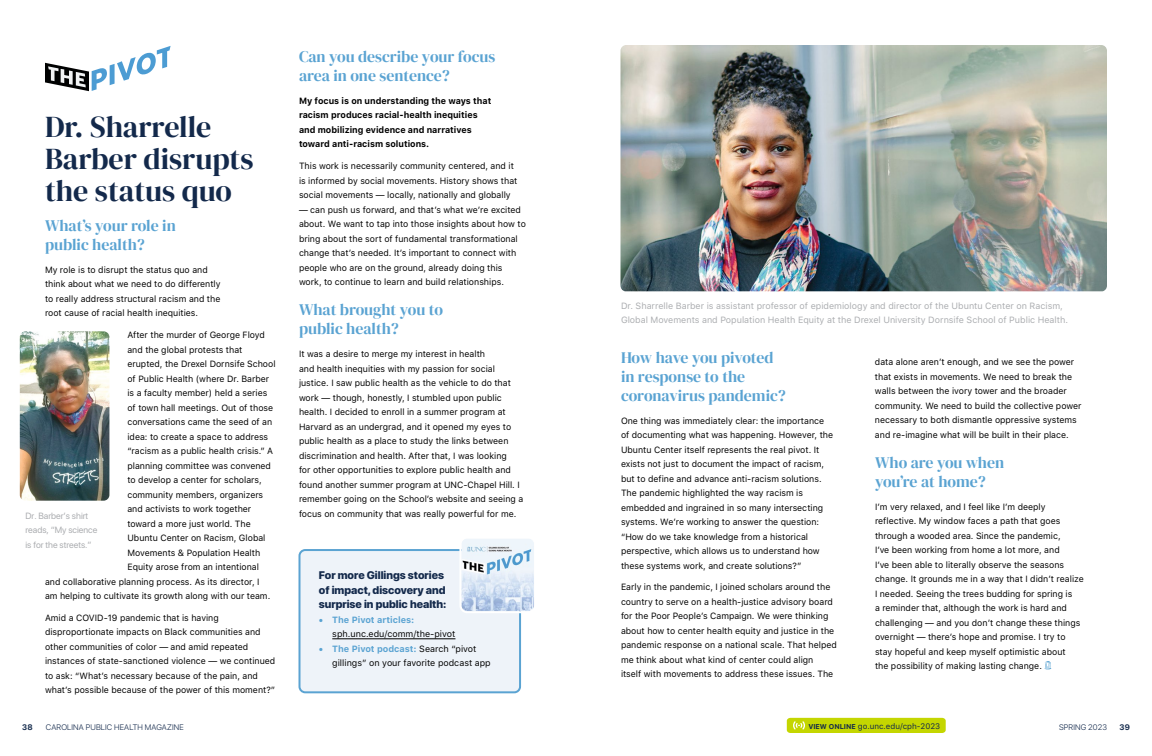
<style>
.page{position:relative;width:1152px;height:756px;background:#fff}
.page>*{position:absolute;margin:0;border:0;box-sizing:border-box;transform-origin:0 0}
.t1{font:30px/32px "DM Serif Display";color:#13294b}
.t2{font:16.1px/19.1px "DM Serif Display";color:#5aa3d2}
.t3{font:800 11px/14.5px "SF Pro Display";color:#13294b}
.t4{font:9px/14.5px "SF Pro Text";color:#000}
.t5{font:9px/14.5px "SF Pro Text";color:#abadb0}
.t6{font:700 9px/14.5px "SF Pro Text";color:#000}
.t7{font:9px/14.5px "SF Pro Display";color:#abadb0}
.t8{font:700 9px "SF Pro Text";color:#5aa3d2}
.t9{font:300 8px "SF Pro Display";letter-spacing:.02em;color:#13294b}
.t10{font:8px "SF Pro Text";color:#13294b}
.t11{font:700 8px "SF Pro Display";color:#13294b}
.s1{font-weight:700;color:#5aa3d2}
.s2{font-weight:700;font-size:7px}
</style>
<div class="page">
<img style="left:621px;top:45px;width:486px;height:246px">
<svg style="left:45px;top:46px;width:126px;height:45px"></svg>
<svg style="left:1044px;top:661px;width:7px;height:8px"></svg>
<img style="left:20px;top:331px;width:89px;height:170px">
<div style="left:300px;top:550px;width:220px;height:142px;background:#eef3f9;border-radius:6px"></div>
<div style="left:299px;top:549px;width:222px;height:144px;border:2px solid #5aa3d2;border-radius:6px"></div>
<hr style="left:332px;top:639px;width:123px;height:1px;background:#000">
<img style="left:462px;top:539px;width:71px;height:71px">
<div style="left:459px;top:536px;width:77px;height:77px;border:2px solid #fff;border-radius:7px"></div>
<div style="left:787px;top:718px;width:159px;height:15px;background:#c4d600"></div>
<h1 class="t1" style="left:45px;top:111px;width:210px">Dr. Sharrelle<br>Barber disrupts the status quo</h1>
<h2 class="t2" style="left:45px;top:216px;width:132px">What’s your role in public health?</h2>
<p class="t4" style="left:45px;top:262px;width:177px">My role is to disrupt the status quo and think about what we need to do differently to really address structural racism and the root cause of racial health inequities.</p>
<p class="t4" style="left:127px;top:327px;width:139px">After the murder of George Floyd</p>
<p class="t4" style="left:127px;top:342px;width:116px">and the global protests that</p>
<p class="t4" style="left:127px;top:356px;width:150px">erupted, the Drexel Dornsife School</p>
<p class="t4" style="left:127px;top:371px;width:143px">of Public Health (where Dr. Barber</p>
<p class="t4" style="left:127px;top:385px;width:141px">is a faculty member) held a series</p>
<p class="t4" style="left:127px;top:400px;width:147px">of town hall meetings. Out of those</p>
<p class="t4" style="left:127px;top:414px;width:146px">conversations came the seed of an</p>
<p class="t4" style="left:127px;top:429px;width:142px">idea: to create a space to address</p>
<p class="t4" style="left:127px;top:443px;width:147px">“racism as a public health crisis.” A</p>
<p class="t4" style="left:127px;top:458px;width:145px">planning committee was convened</p>
<p class="t4" style="left:127px;top:472px;width:136px">to develop a center for scholars,</p>
<p class="t4" style="left:127px;top:487px;width:137px">community members, organizers</p>
<p class="t4" style="left:127px;top:501px;width:125px">and activists to work together</p>
<p class="t4" style="left:127px;top:516px;width:125px">toward a more just world. The</p>
<p class="t4" style="left:127px;top:530px;width:140px">Ubuntu Center on Racism, Global</p>
<p class="t4" style="left:127px;top:545px;width:134px">Movements &amp; Population Health</p>
<p class="t4" style="left:127px;top:559px;width:133px">Equity arose from an intentional</p>
<p class="t4" style="left:45px;top:574px;width:216px">and collaborative planning process. As its director, I</p>
<p class="t4" style="left:45px;top:588px;width:227px">am helping to cultivate its growth along with our team.</p>
<p class="t4" style="left:45px;top:610px;width:232px">Amid a COVID-19 pandemic that is having disproportionate impacts on Black communities and other communities of color — and amid repeated instances of state-sanctioned violence — we continued to ask: “What’s necessary because of the pain, and what’s possible because of the power of this moment?”</p>
<p class="t7" style="left:25px;top:508px;width:73px">Dr. Barber’s shirt reads, “My science is for the streets.”</p>
<h2 class="t2" style="left:299px;top:47px;width:198px">Can you describe your focus area in one sentence?</h2>
<p class="t6" style="left:299px;top:93px;width:194px">My focus is on understanding the ways that racism produces racial-health inequities and mobilizing evidence and narratives toward anti-racism solutions.</p>
<p class="t4" style="left:299px;top:158px;width:220px">This work is necessarily community centered, and it is informed by social movements. History shows that social movements — locally, nationally and globally</p>
<p class="t4" style="left:299px;top:202px;width:228px">— can push us forward, and that’s what we’re excited about. We want to tap into those insights about how to bring about the sort of fundamental transformational change that’s needed. It’s important to connect with people who are on the ground, already doing this work, to continue to learn and build relationships.</p>
<h2 class="t2" style="left:299px;top:300px;width:146px">What brought you to public health?</h2>
<p class="t4" style="left:299px;top:346px;width:226px">It was a desire to merge my interest in health<br>and health inequities with my passion for social justice. I saw public health as the vehicle to do that work — though, honestly, I stumbled upon public health. I decided to enroll in a summer program at Harvard as an undergrad, and it opened my eyes to public health as a place to study the links between discrimination and health. After that, I was looking<br>for other opportunities to explore public health and found another summer program at UNC-Chapel Hill. I remember going on the School’s website and seeing a focus on community that was really powerful for me.</p>
<h2 class="t2" style="left:621px;top:348px;width:166px">How have you pivoted in response to the coronavirus pandemic?</h2>
<p class="t5" style="left:621px;top:298px;width:449px">Dr. Sharrelle Barber is assistant professor of epidemiology and director of the Ubuntu Center on Racism,<br>Global Movements and Population Health Equity at the Drexel University Dornsife School of Public Health.</p>
<p class="t4" style="left:875px;top:355px;width:208px">data alone aren’t enough, and we see the power that exists in movements. We need to break the walls between the ivory tower and the broader community. We need to build the collective power necessary to both dismantle oppressive systems and re-imagine what will be built in their place.</p>
<h2 class="t2" style="left:875px;top:453px;width:131px">Who are you when you’re at home?</h2>
<p class="t4" style="left:875px;top:499px;width:210px">I’m very relaxed, and I feel like I’m deeply reflective. My window faces a path that goes through a wooded area. Since the pandemic,<br>I’ve been working from home a lot more, and<br>I’ve been able to literally observe the seasons change. It grounds me in a way that I didn’t realize I needed. Seeing the trees budding for spring is<br>a reminder that, although the work is hard and challenging — and you don’t change these things overnight — there’s hope and promise. I try to stay hopeful and keep myself optimistic about<br>the possibility of making lasting change.</p>
<p class="t4" style="left:621px;top:413px;width:214px">One thing was immediately clear: the importance of documenting what was happening. However, the Ubuntu Center itself represents the real pivot. It exists not just to document the impact of racism, but to define and advance anti-racism solutions.<br>The pandemic highlighted the way racism is embedded and ingrained in so many intersecting systems. We’re working to answer the question: “How do we take knowledge from a historical perspective, which allows us to understand how these systems work, and create solutions?”</p>
<p class="t4" style="left:621px;top:580px;width:217px">Early in the pandemic, I joined scholars around the country to serve on a health-justice advisory board for the Poor People’s Campaign. We were thinking about how to center health equity and justice in the pandemic response on a national scale. That helped me think about what kind of center could align<br>itself with movements to address these issues. The</p>
<p class="t3" style="left:319px;top:568px;width:129px">For more Gillings stories of impact, discovery and surprise in public health:</p>
<p class="t8" style="left:319px;top:613px;width:97px">• The Pivot articles:</p>
<p class="t4" style="left:332px;top:626px;width:125px">sph.unc.edu/comm/the-pivot</p>
<p class="t4" style="left:332px;top:641px;width:160px;text-indent:-14px"><span class="s1">• The Pivot podcast:</span> Search “pivot gillings” on your favorite podcast app</p>
<p class="t11" style="left:22px;top:721px;width:12px">38</p>
<p class="t9" style="left:46px;top:721px;width:139px">CAROLINA PUBLIC HEALTH MAGAZINE</p>
<p class="t10" style="left:808px;top:720px;width:133px"><span class="s2">VIEW ONLINE</span> go.unc.edu/cph-2023</p>
<p class="t9" style="left:1059px;top:721px;width:49px">SPRING 2023</p>
<p class="t11" style="left:1120px;top:721px;width:12px">39</p>
</div>
